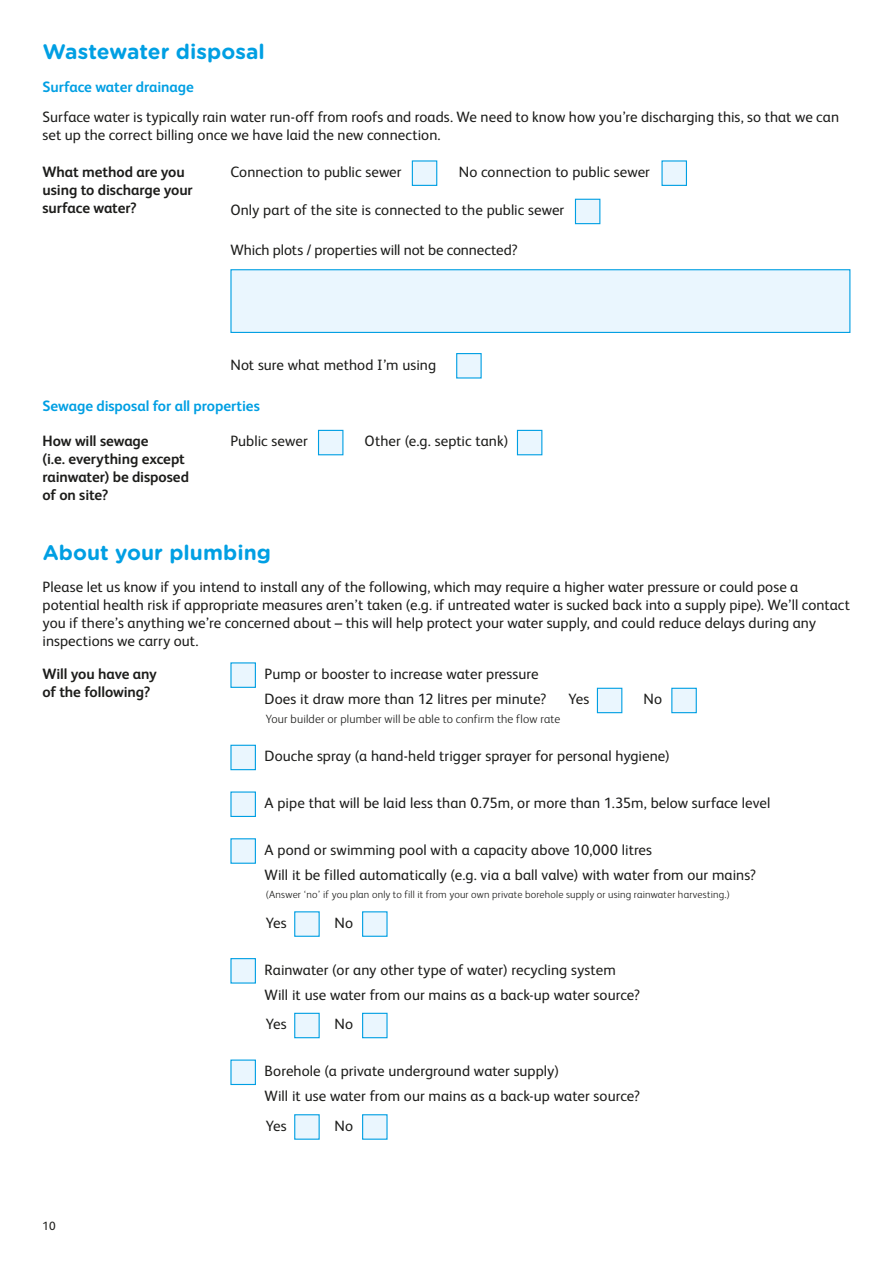
<style>
.page{position:relative;width:893px;height:1263px;background:#fff}
.page>*{position:absolute;margin:0;border:0;box-sizing:border-box;transform-origin:0 0}
.t1{font:700 21px "Gotham Rounded";color:#009fe3}
.t2{font:15px/18px "FS Albert";letter-spacing:.005em;color:#1d1d1b}
.t3{font:700 15px/18px "FS Albert";letter-spacing:-.005em;color:#1d1d1b}
.t4{font:700 15px "FS Albert";letter-spacing:-.005em;color:#009fe3}
.t5{font:300 12px "FS Albert";letter-spacing:.015em;color:#1d1d1b}
.t6{font:12px "FS Albert";color:#1d1d1b}
.t7{font:300 10.5px "FS Albert";letter-spacing:.015em;color:#1d1d1b}
</style>
<div class="page">
<div style="left:230px;top:662px;width:26px;height:26px;background:#eaf6fe;border:1px solid #009fe3"></div>
<div style="left:230px;top:745px;width:26px;height:25px;background:#eaf6fe;border:1px solid #009fe3"></div>
<div style="left:230px;top:791px;width:26px;height:26px;background:#eaf6fe;border:1px solid #009fe3"></div>
<div style="left:230px;top:838px;width:26px;height:26px;background:#eaf6fe;border:1px solid #009fe3"></div>
<div style="left:230px;top:958px;width:26px;height:25px;background:#eaf6fe;border:1px solid #009fe3"></div>
<div style="left:230px;top:1059px;width:26px;height:26px;background:#eaf6fe;border:1px solid #009fe3"></div>
<div style="left:597px;top:688px;width:25px;height:25px;background:#eaf6fe;border:1px solid #009fe3"></div>
<div style="left:294px;top:911px;width:26px;height:26px;background:#eaf6fe;border:1px solid #009fe3"></div>
<div style="left:294px;top:1013px;width:26px;height:25px;background:#eaf6fe;border:1px solid #009fe3"></div>
<div style="left:294px;top:1114px;width:26px;height:26px;background:#eaf6fe;border:1px solid #009fe3"></div>
<div style="left:671px;top:688px;width:26px;height:25px;background:#eaf6fe;border:1px solid #009fe3"></div>
<div style="left:362px;top:911px;width:26px;height:26px;background:#eaf6fe;border:1px solid #009fe3"></div>
<div style="left:362px;top:1013px;width:26px;height:25px;background:#eaf6fe;border:1px solid #009fe3"></div>
<div style="left:362px;top:1114px;width:26px;height:26px;background:#eaf6fe;border:1px solid #009fe3"></div>
<div style="left:412px;top:160px;width:25px;height:26px;background:#eaf6fe;border:1px solid #009fe3"></div>
<div style="left:318px;top:430px;width:25px;height:25px;background:#eaf6fe;border:1px solid #009fe3"></div>
<div style="left:517px;top:430px;width:25px;height:25px;background:#eaf6fe;border:1px solid #009fe3"></div>
<div style="left:456px;top:353px;width:26px;height:26px;background:#eaf6fe;border:1px solid #009fe3"></div>
<div style="left:575px;top:199px;width:25px;height:25px;background:#eaf6fe;border:1px solid #009fe3"></div>
<div style="left:661px;top:160px;width:26px;height:26px;background:#eaf6fe;border:1px solid #009fe3"></div>
<div style="left:230px;top:269px;width:620px;height:64px;background:#eaf6fe;border:1px solid #009fe3"></div>
<h1 class="t1" style="left:43px;top:36px;width:224px">Wastewater disposal</h1>
<p class="t4" style="left:43px;top:76px;width:153px">Surface water drainage</p>
<p class="t2" style="left:43px;top:107px;width:798px">Surface water is typically rain water run-off from roofs and roads. We need to know how you’re discharging this, so that we can set up the correct billing once we have laid the new connection.</p>
<p class="t2" style="left:230px;top:162px;width:173px">Connection to public sewer</p>
<p class="t3" style="left:43px;top:162px;width:152px">What method are you using to discharge your surface water?</p>
<p class="t2" style="left:459px;top:162px;width:193px">No connection to public sewer</p>
<p class="t2" style="left:230px;top:200px;width:335px">Only part of the site is connected to the public sewer</p>
<p class="t2" style="left:230px;top:240px;width:289px">Which plots / properties will not be connected?</p>
<p class="t2" style="left:230px;top:355px;width:207px">Not sure what method I’m using</p>
<p class="t4" style="left:43px;top:396px;width:219px">Sewage disposal for all properties</p>
<p class="t3" style="left:43px;top:432px;width:148px">How will sewage<br>(i.e. everything except rainwater) be disposed of on site?</p>
<p class="t2" style="left:230px;top:431px;width:79px">Public sewer</p>
<p class="t2" style="left:365px;top:431px;width:145px">Other (e.g. septic tank)</p>
<h1 class="t1" style="left:43px;top:537px;width:230px">About your plumbing</h1>
<p class="t2" style="left:43px;top:577px;width:809px">Please let us know if you intend to install any of the following, which may require a higher water pressure or could pose a potential health risk if appropriate measures aren’t taken (e.g. if untreated water is sucked back into a supply pipe). We’ll contact you if there’s anything we’re concerned about – this will help protect your water supply, and could reduce delays during any inspections we carry out.</p>
<p class="t3" style="left:43px;top:664px;width:116px">Will you have any of the following?</p>
<p class="t2" style="left:265px;top:664px;width:275px">Pump or booster to increase water pressure</p>
<p class="t2" style="left:265px;top:689px;width:283px">Does it draw more than 12 litres per minute?</p>
<p class="t2" style="left:568px;top:689px;width:22px">Yes</p>
<p class="t2" style="left:644px;top:689px;width:20px">No</p>
<p class="t5" style="left:266px;top:711px;width:296px">Your builder or plumber will be able to confirm the flow rate</p>
<p class="t2" style="left:265px;top:746px;width:407px">Douche spray (a hand-held trigger sprayer for personal hygiene)</p>
<p class="t2" style="left:265px;top:793px;width:507px">A pipe that will be laid less than 0.75m, or more than 1.35m, below surface level</p>
<p class="t2" style="left:265px;top:840px;width:389px">A pond or swimming pool with a capacity above 10,000 litres</p>
<p class="t2" style="left:265px;top:865px;width:493px">Will it be filled automatically (e.g. via a ball valve) with water from our mains?</p>
<p class="t7" style="left:266px;top:888px;width:466px">(Answer ‘no’ if you plan only to fill it from your own private borehole supply or using rainwater harvesting.)</p>
<p class="t2" style="left:266px;top:913px;width:22px">Yes</p>
<p class="t2" style="left:334px;top:913px;width:20px">No</p>
<p class="t2" style="left:265px;top:960px;width:353px">Rainwater (or any other type of water) recycling system</p>
<p class="t2" style="left:265px;top:985px;width:377px">Will it use water from our mains as a back-up water source?</p>
<p class="t2" style="left:266px;top:1014px;width:22px">Yes</p>
<p class="t2" style="left:334px;top:1014px;width:20px">No</p>
<p class="t2" style="left:265px;top:1061px;width:296px">Borehole (a private underground water supply)</p>
<p class="t2" style="left:265px;top:1086px;width:377px">Will it use water from our mains as a back-up water source?</p>
<p class="t6" style="left:43px;top:1217px;width:15px">10</p>
<p class="t2" style="left:266px;top:1116px;width:22px">Yes</p>
<p class="t2" style="left:334px;top:1116px;width:20px">No</p>
</div>
